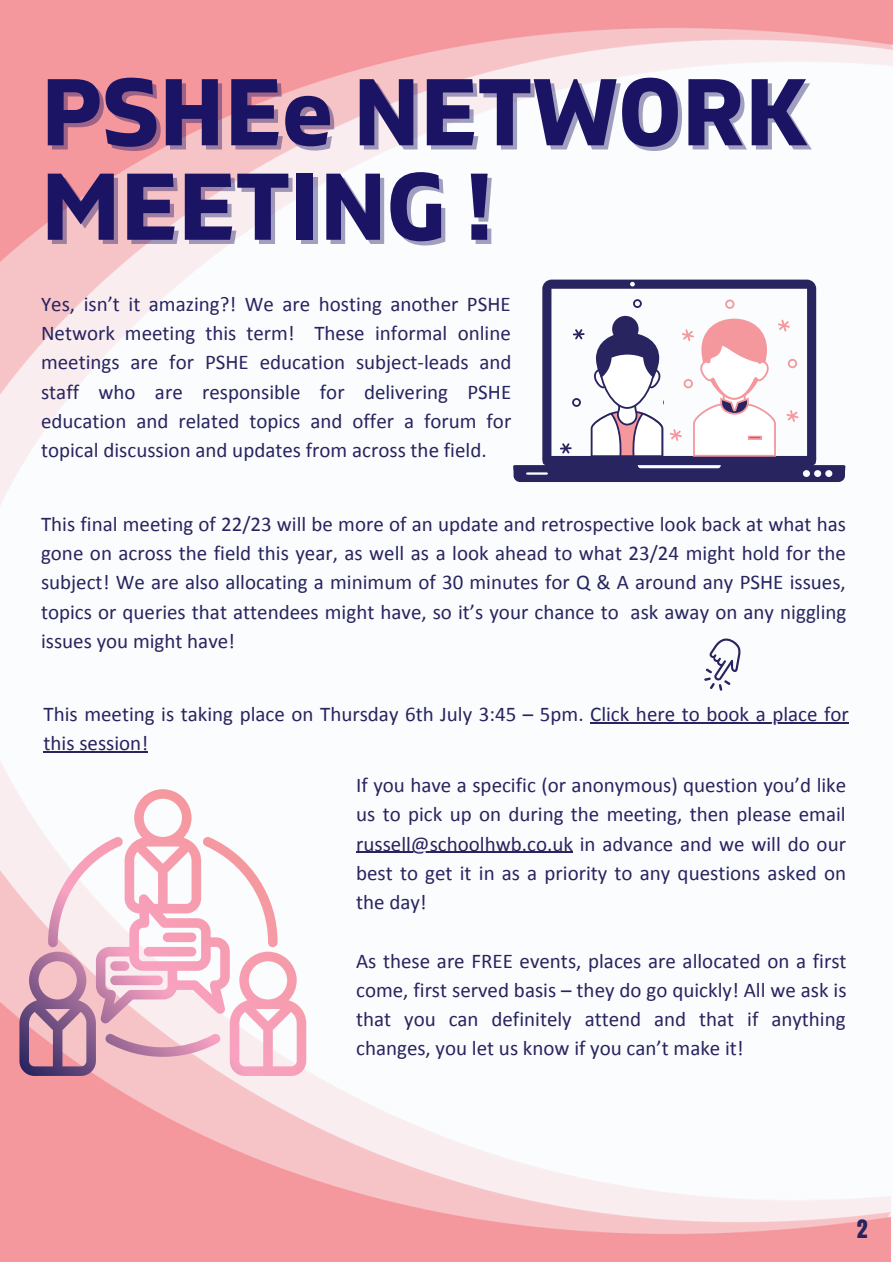
<style>
.page{position:relative;width:893px;height:1264px;background:#fff}
.page>*{position:absolute;margin:0;border:0;box-sizing:border-box;transform-origin:0 0}
.t1{font:700 94.5px/94.3px "Gilam";color:#1b1464}
.t2{font:21.75px "Anton";color:#28245f}
.t3{font:21px/29.2px "Calibri";color:#28245f;text-align:justify}
</style>
<div class="page">
<div style="left:0;top:0;width:892px;height:1262px;background:#fafcfd"></div>
<img style="left:0;top:0;width:892px;height:505px">
<img style="left:0;top:761px;width:890px;height:500px">
<hr style="left:590px;top:722px;width:258px;height:2px;background:#28245f">
<hr style="left:44px;top:751px;width:104px;height:2px;background:#28245f">
<svg style="left:511px;top:279px;width:335px;height:203px"></svg>
<svg style="left:572px;top:398px;width:9px;height:9px"></svg>
<svg style="left:633px;top:299px;width:8px;height:9px"></svg>
<svg style="left:573px;top:329px;width:11px;height:10px"></svg>
<svg style="left:560px;top:443px;width:11px;height:10px"></svg>
<svg style="left:724px;top:299px;width:11px;height:10px"></svg>
<svg style="left:590px;top:316px;width:208px;height:141px"></svg>
<svg style="left:704px;top:638px;width:37px;height:53px"></svg>
<svg style="left:19px;top:789px;width:287px;height:286px"></svg>
<hr style="left:356px;top:851px;width:217px;height:1px;background:#28245f">
<p class="t1" style="left:41px;top:69px;width:767px">PSHEe NETWORK<br>MEETING !</p>
<p class="t3" style="left:41px;top:289px;width:472px">Yes, isn’t it amazing?! We are hosting another PSHE Network meeting this term! These informal online meetings are for PSHE education subject-leads and staff who are responsible for delivering PSHE education and related topics and offer a forum for topical discussion and updates from across the field.</p>
<p class="t3" style="left:41px;top:509px;width:806px">This final meeting of 22/23 will be more of an update and retrospective look back at what has gone on across the field this year, as well as a look ahead to what 23/24 might hold for the subject! We are also allocating a minimum of 30 minutes for Q &amp; A around any PSHE issues, topics or queries that attendees might have, so it’s your chance to ask away on any niggling issues you might have!</p>
<p class="t3" style="left:44px;top:699px;width:806px">This meeting is taking place on Thursday 6th July 3:45 – 5pm. Click here to book a place for this session!</p>
<p class="t3" style="left:356px;top:770px;width:491px">If you have a specific (or anonymous) question you’d like us to pick up on during the meeting, then please email russell@schoolhwb.co.uk in advance and we will do our best to get it in as a priority to any questions asked on the day!</p>
<p class="t3" style="left:356px;top:945px;width:492px">As these are FREE events, places are allocated on a first come, first served basis – they do go quickly! All we ask is that you can definitely attend and that if anything changes, you let us know if you can’t make it!</p>
<p class="t2" style="left:856px;top:1212px;width:12px">2</p>
</div>
